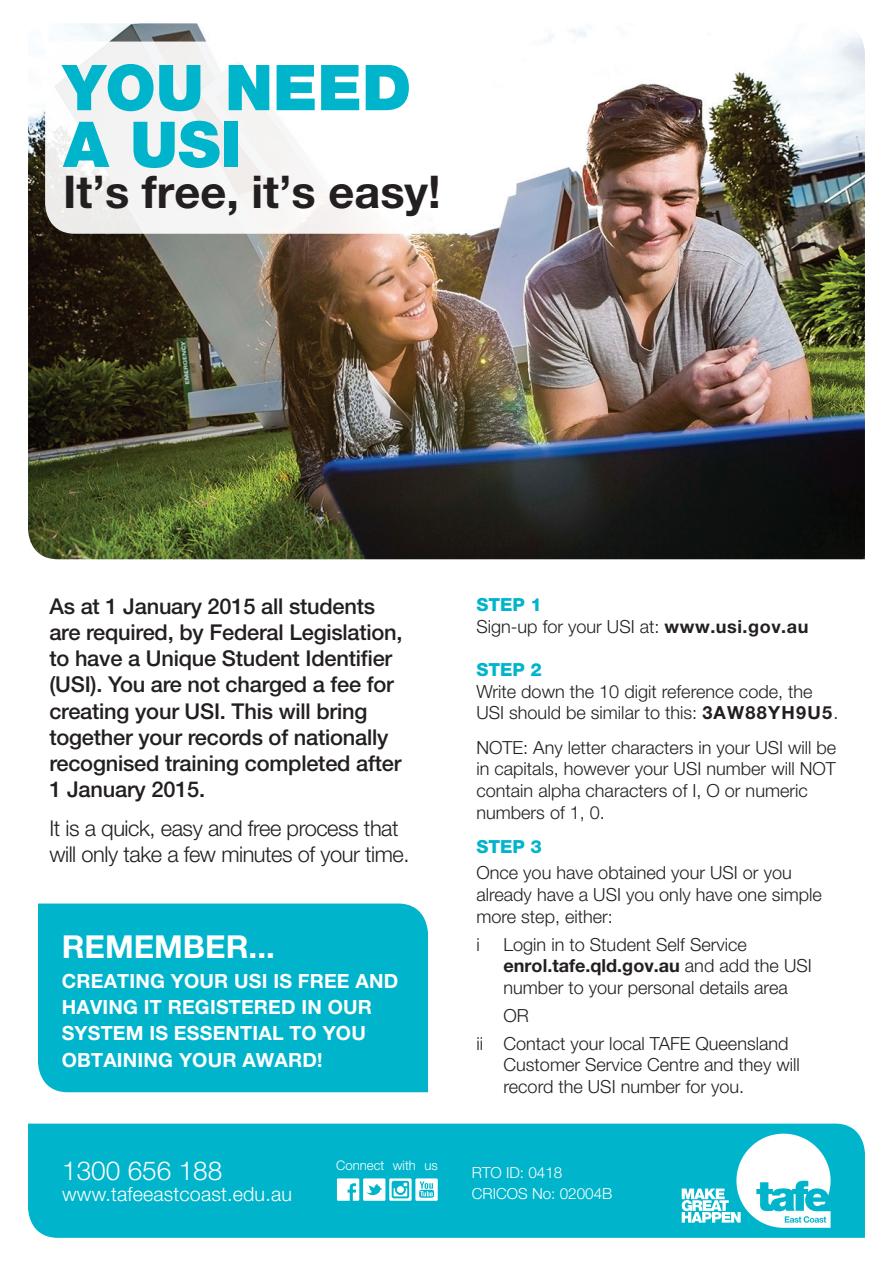
<style>
.page{position:relative;width:893px;height:1263px;background:#fff}
.page>*{position:absolute;margin:0;border:0;box-sizing:border-box;transform-origin:0 0}
.t1{font:900 63.3px/56.7px "Helvetica Neue LT Pro";color:#00b5cb}
.t2{font:700 45.15px "Helvetica Neue LT Pro";color:#231f20}
.t3{font:700 31.65px "Helvetica Neue LT Pro";color:#fff}
.t4{font:300 26.25px "Helvetica Neue LT Pro";color:#fff}
.t5{font:500 21.9px/26.2px "Helvetica Neue LT Pro";letter-spacing:-.01em;color:#231f20}
.t6{font:300 21.9px/26.2px "Helvetica Neue LT Pro";letter-spacing:-.02em;color:#231f20}
.t7{font:700 19.65px/26.2px "Helvetica Neue LT Pro";letter-spacing:.01em;color:#fff}
.t8{font:300 19.65px "Helvetica Neue LT Pro";letter-spacing:.01em;color:#fff}
.t9{font:300 18px/21.8px "Helvetica Neue LT Pro";color:#231f20}
.t10{font:800 18px "Helvetica Neue LT Pro";color:#00b5cb}
.t11{font:300 15.3px/21.9px "Helvetica Neue LT Pro";color:#fff}
.t12{font:300 13.2px "Helvetica Neue LT Pro";color:#fff}
.s1{font-weight:800;color:#00b5cb}
.s2{font-weight:700}
</style>
<div class="page">
<div style="left:38px;top:903px;width:390px;height:189px;background:#00b5cb"></div>
<img style="left:28px;top:23px;width:837px;height:536px">
<svg style="left:45px;top:42px;width:419px;height:192px;fill:#f7f6f7"></svg>
<div style="left:28px;top:1123px;width:837px;height:115px;background:#00b5cb"></div>
<svg style="left:337px;top:1178px;width:101px;height:23px"></svg>
<svg style="left:682px;top:1134px;width:149px;height:94px"></svg>
<h1 class="t1" style="left:63px;top:59px;width:350px">YOU NEED<br>A USI</h1>
<h2 class="t2" style="left:63px;top:164px;width:379px">It’s free, it’s easy!</h2>
<p class="t5" style="left:49px;top:593px;width:355px">As at 1 January 2015 all students are required, by Federal Legislation, to have a Unique Student Identifier (USI). You are not charged a fee for creating your USI. This will bring together your records of nationally recognised training completed after 1 January 2015.</p>
<p class="t6" style="left:49px;top:815px;width:362px">It is a quick, easy and free process that will only take a few minutes of your time.</p>
<h3 class="t3" style="left:62px;top:927px;width:215px">REMEMBER...</h3>
<p class="t7" style="left:62px;top:967px;width:338px">CREATING YOUR USI IS FREE AND<br>HAVING IT REGISTERED IN OUR<br>SYSTEM IS ESSENTIAL TO YOU<br>OBTAINING YOUR AWARD!</p>
<p class="t9" style="left:476px;top:593px;width:334px"><span class="s1">STEP 1<br></span>Sign-up for your USI at: <span class="s2">www.usi.gov.au</span></p>
<p class="t10" style="left:476px;top:659px;width:25px">Step</p>
<p class="t10" style="left:531px;top:659px;width:13px">2</p>
<p class="t9" style="left:476px;top:680px;width:364px">Write down the 10 digit reference code, the<br>USI should be similar to this: <span class="s2">3AW88YH9U5</span>.</p>
<p class="t9" style="left:476px;top:736px;width:361px">NOTE: Any letter characters in your USI will be in capitals, however your USI number will NOT contain alpha characters of I, O or numeric numbers of 1, 0.</p>
<p class="t10" style="left:476px;top:836px;width:25px">Step</p>
<p class="t10" style="left:531px;top:836px;width:13px">3</p>
<p class="t9" style="left:476px;top:861px;width:347px">Once you have obtained your USI or you already have a USI you only have one simple more step, either:</p>
<p class="t9" style="left:476px;top:933px;width:5px">i</p>
<p class="t9" style="left:503px;top:933px;width:310px">Login in to Student Self Service <span class="s2">enrol.tafe.qld.gov.au</span> and add the USI number to your personal details area</p>
<p class="t9" style="left:476px;top:1001px;width:314px;line-height:27.9px;text-indent:27px">OR<br>ii Contact your local TAFE Queensland</p>
<p class="t9" style="left:503px;top:1054px;width:298px">Customer Service Centre and they will record the USI number for you.</p>
<h3 class="t4" style="left:62px;top:1154px;width:162px">1300 656 188</h3>
<p class="t8" style="left:62px;top:1182px;width:231px">www.tafeeastcoast.edu.au</p>
<p class="t12" style="left:336px;top:1158px;width:103px">Connect with us</p>
<p class="t11" style="left:472px;top:1161px;width:142px">RTO ID: 0418<br>CRICOS No: 02004B</p>
</div>
